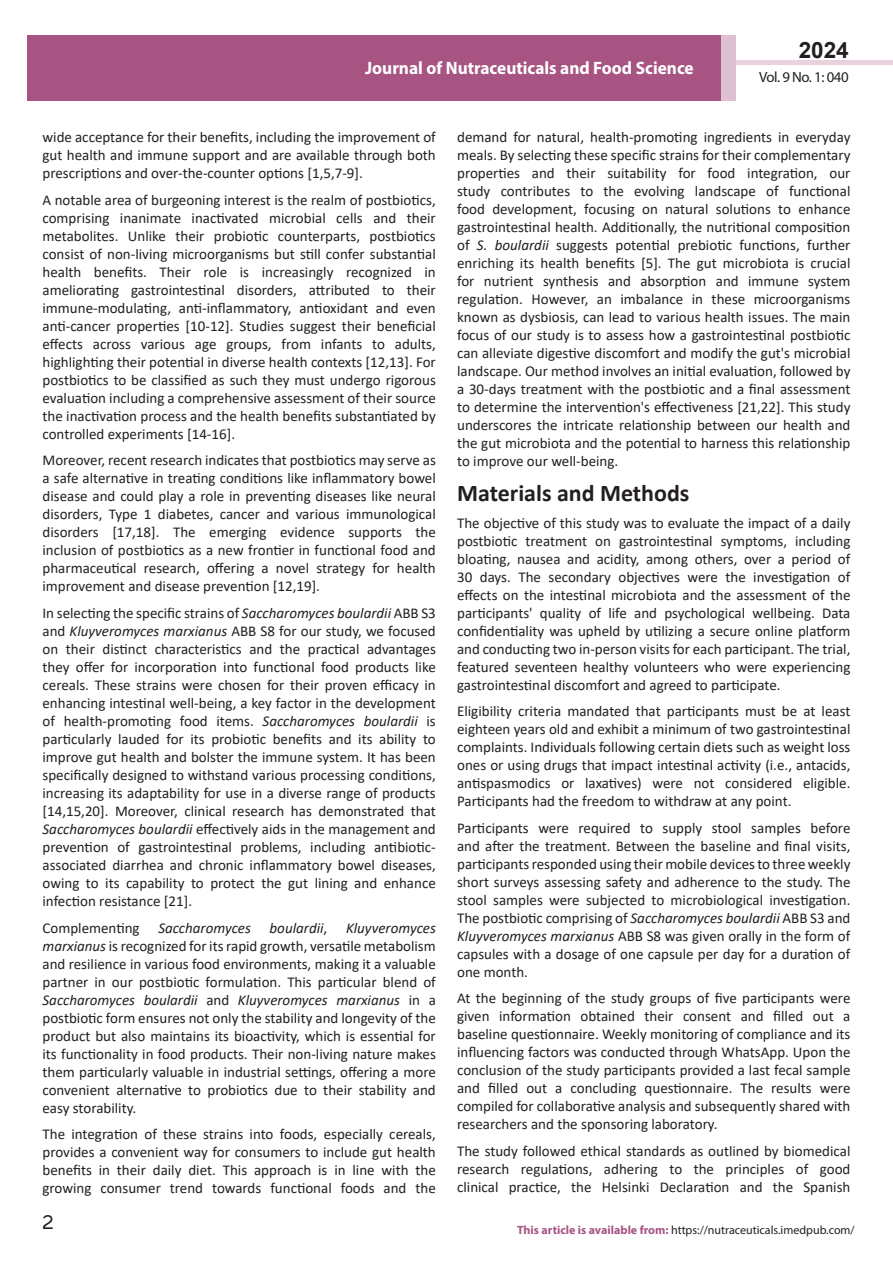
<style>
.page{position:relative;width:893px;height:1263px;background:#fff}
.page>*{position:absolute;margin:0;border:0;box-sizing:border-box;transform-origin:0 0}
.t1{font:25.5px "Tunga";color:#231f20}
.side-heading{font:700 24px "Calibri";color:#231f20}
.t2{font:700 22.5px "Arial";color:#231f20}
.t3{font:700 18px "Myriad Pro";color:#fff;scale:.96 1}
.body_text{font:15px/18px "Calibri";color:#231f20;text-align:justify}
.t4{font:14.85px "Myriad Pro";letter-spacing:-.03em;color:#231f20}
.t5{font:12px "Myriad Pro";color:#231f20}
.s1{font-style:italic}
.s2{font-weight:700;color:#a75483}
</style>
<div class="page">
<div style="left:736px;top:60px;width:157px;height:5px;background:#e7d2de"></div>
<div style="left:720px;top:35px;width:16px;height:66px;background:#ddc1d2"></div>
<div style="left:27px;top:35px;width:694px;height:66px;background:#a75483"></div>
<p class="t3" style="left:365px;top:57px;width:344px">Journal of Nutraceuticals and Food Science</p>
<h3 class="t2" style="left:799px;top:35px;width:52px">2024</h3>
<p class="t4" style="left:759px;top:68px;width:91px">Vol. 9 No. 1: 040</p>
<p class="body_text" style="left:43px;top:128px;width:395px">wide acceptance for their benefits, including the improvement of gut health and immune support and are available through both prescriptions and over-the-counter options [1,5,7-9].</p>
<p class="body_text" style="left:43px;top:191px;width:395px">A notable area of burgeoning interest is the realm of postbiotics, comprising inanimate inactivated microbial cells and their metabolites. Unlike their probiotic counterparts, postbiotics consist of non-living microorganisms but still confer substantial health benefits. Their role is increasingly recognized in ameliorating gastrointestinal disorders, attributed to their immune-modulating, anti-inflammatory, antioxidant and even anti-cancer properties [10-12]. Studies suggest their beneficial effects across various age groups, from infants to adults, highlighting their potential in diverse health contexts [12,13]. For postbiotics to be classified as such they must undergo rigorous evaluation including a comprehensive assessment of their source the inactivation process and the health benefits substantiated by controlled experiments [14-16].</p>
<p class="body_text" style="left:43px;top:451px;width:395px">Moreover, recent research indicates that postbiotics may serve as a safe alternative in treating conditions like inflammatory bowel disease and could play a role in preventing diseases like neural disorders, Type 1 diabetes, cancer and various immunological disorders [17,18]. The emerging evidence supports the inclusion of postbiotics as a new frontier in functional food and pharmaceutical research, offering a novel strategy for health improvement and disease prevention [12,19].</p>
<p class="body_text" style="left:43px;top:604px;width:395px">In selecting the specific strains of <span class="s1">Saccharomyces boulardii</span> ABB S3 and <span class="s1">Kluyveromyces marxianus</span> ABB S8 for our study, we focused on their distinct characteristics and the practical advantages they offer for incorporation into functional food products like cereals. These strains were chosen for their proven efficacy in enhancing intestinal well-being, a key factor in the development of health-promoting food items. <span class="s1">Saccharomyces boulardii</span> is particularly lauded for its probiotic benefits and its ability to improve gut health and bolster the immune system. It has been specifically designed to withstand various processing conditions, increasing its adaptability for use in a diverse range of products [14,15,20]. Moreover, clinical research has demonstrated that <span class="s1">Saccharomyces boulardii</span> effectively aids in the management and prevention of gastrointestinal problems, including antibiotic&shy;associated diarrhea and chronic inflammatory bowel diseases, owing to its capability to protect the gut lining and enhance infection resistance [21].</p>
<p class="body_text" style="left:43px;top:918px;width:395px">Complementing <span class="s1">Saccharomyces boulardii</span>, <span class="s1">Kluyveromyces marxianus</span> is recognized for its rapid growth, versatile metabolism and resilience in various food environments, making it a valuable partner in our postbiotic formulation. This particular blend of <span class="s1">Saccharomyces boulardii</span> and <span class="s1">Kluyveromyces marxianus</span> in a postbiotic form ensures not only the stability and longevity of the product but also maintains its bioactivity, which is essential for its functionality in food products. Their non-living nature makes them particularly valuable in industrial settings, offering a more convenient alternative to probiotics due to their stability and easy storability.</p>
<p class="body_text" style="left:43px;top:1125px;width:395px">The integration of these strains into foods, especially cereals, provides a convenient way for consumers to include gut health benefits in their daily diet. This approach is in line with the growing consumer trend towards functional foods and the</p>
<h1 class="t1" style="left:42px;top:1205px;width:13px">2</h1>
<p class="body_text" style="left:457px;top:128px;width:395px">demand for natural, health-promoting ingredients in everyday meals. By selecting these specific strains for their complementary properties and their suitability for food integration, our study contributes to the evolving landscape of functional food development, focusing on natural solutions to enhance gastrointestinal health. Additionally, the nutritional composition of <span class="s1">S. boulardii</span> suggests potential prebiotic functions, further enriching its health benefits [5]. The gut microbiota is crucial for nutrient synthesis and absorption and immune system regulation. However, an imbalance in these microorganisms known as dysbiosis, can lead to various health issues. The main focus of our study is to assess how a gastrointestinal postbiotic can alleviate digestive discomfort and modify the gut's microbial landscape. Our method involves an initial evaluation, followed by a 30-days treatment with the postbiotic and a final assessment to determine the intervention's effectiveness [21,22]. This study underscores the intricate relationship between our health and the gut microbiota and the potential to harness this relationship to improve our well-being.</p>
<p class="side-heading" style="left:457px;top:476px;width:234px">Materials and Methods</p>
<p class="body_text" style="left:457px;top:513px;width:395px">The objective of this study was to evaluate the impact of a daily postbiotic treatment on gastrointestinal symptoms, including bloating, nausea and acidity, among others, over a period of 30 days. The secondary objectives were the investigation of effects on the intestinal microbiota and the assessment of the participants' quality of life and psychological wellbeing. Data confidentiality was upheld by utilizing a secure online platform and conducting two in-person visits for each participant. The trial, featured seventeen healthy volunteers who were experiencing gastrointestinal discomfort and agreed to participate.</p>
<p class="body_text" style="left:457px;top:702px;width:395px">Eligibility criteria mandated that participants must be at least eighteen years old and exhibit a minimum of two gastrointestinal complaints. Individuals following certain diets such as weight loss ones or using drugs that impact intestinal activity (i.e., antacids, antispasmodics or laxatives) were not considered eligible.<br>Participants had the freedom to withdraw at any point.</p>
<p class="body_text" style="left:457px;top:818px;width:395px">Participants were required to supply stool samples before and after the treatment. Between the baseline and final visits, participants responded using their mobile devices to three weekly short surveys assessing safety and adherence to the study. The stool samples were subjected to microbiological investigation.<br>The postbiotic comprising of <span class="s1">Saccharomyces boulardii</span> ABB S3 and <span class="s1">Kluyveromyces marxianus</span> ABB S8 was given orally in the form of capsules with a dosage of one capsule per day for a duration of one month.</p>
<p class="body_text" style="left:457px;top:989px;width:395px">At the beginning of the study groups of five participants were given information obtained their consent and filled out a baseline questionnaire. Weekly monitoring of compliance and its influencing factors was conducted through WhatsApp. Upon the conclusion of the study participants provided a last fecal sample and filled out a concluding questionnaire. The results were compiled for collaborative analysis and subsequently shared with researchers and the sponsoring laboratory.</p>
<p class="body_text" style="left:457px;top:1141px;width:395px">The study followed ethical standards as outlined by biomedical research regulations, adhering to the principles of good clinical practice, the Helsinki Declaration and the Spanish</p>
<p class="t5" style="left:517px;top:1222px;width:339px"><span class="s2">This article is available from:</span> https://nutraceuticals.imedpub.com/</p>
</div>
